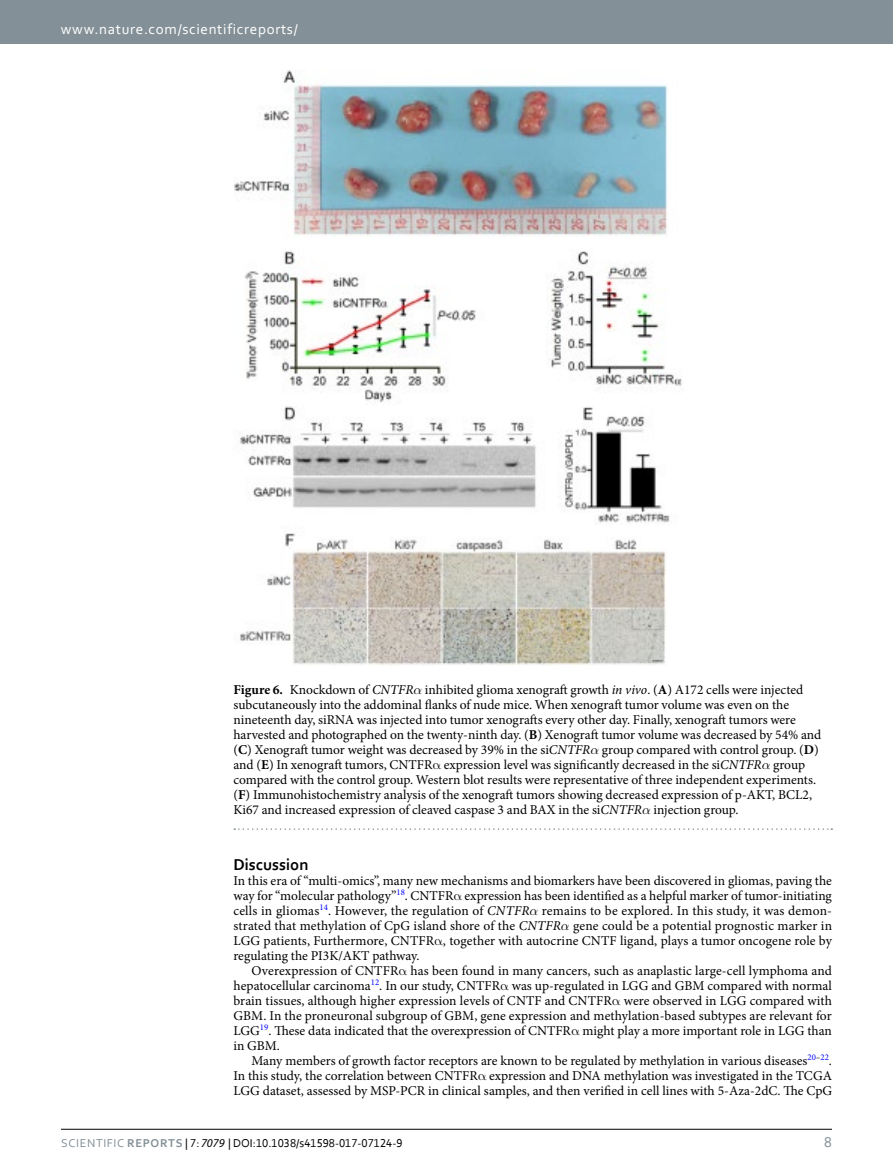
<style>
.page{position:relative;width:893px;height:1174px;background:#fff}
.page>*{position:absolute;margin:0;border:0;box-sizing:border-box;transform-origin:0 0}
.t1{font:700 16.5px "Corbel";color:#000}
.t2{font:15px "Corbel 2";letter-spacing:.045em;color:#fff}
.t3{font:15px "Corbel 2";color:#839097}
.t4{font:13.5px/15px "Minion Pro";color:#000;text-align:justify}
.t5{font:12px "Corbel";color:#000}
.s1{font-weight:700}
.s2{font-style:italic}
.s3{font-family:"Corbel 2";color:#839097}
.s4{font-family:"Corbel Bold 2";color:#839097}
.s5{font-family:"Myriad Pro";font-style:italic}
</style>
<div class="page">
<div style="left:0;top:0;width:893px;height:43px;background:#839097"></div>
<hr style="left:61px;top:1129px;width:771px;height:1px;background:#000">
<img style="left:234px;top:70px;width:448px;height:595px">
<svg style="left:234px;top:828px;width:598px;height:2px"></svg>
<p class="t2" style="left:61px;top:19px;width:238px">www.nature.com/scientificreports/</p>
<p class="t4" style="left:233px;top:682px;width:589px;text-align:left"><span class="s1">Figure 6.</span> Knockdown of <span class="s2">CNTFR</span> inhibited glioma xenograft growth <span class="s2">in vivo</span>. (<span class="s1">A</span>) A172 cells were injected subcutaneously into the addominal flanks of nude mice. When xenograft tumor volume was even on the nineteenth day, siRNA was injected into tumor xenografts every other day. Finally, xenograft tumors were harvested and photographed on the twenty-ninth day. (<span class="s1">B</span>) Xenograft tumor volume was decreased by 54% and (<span class="s1">C</span>) Xenograft tumor weight was decreased by 39% in the si<span class="s2">CNTFR</span> group compared with control group. (<span class="s1">D</span>) and (<span class="s1">E</span>) In xenograft tumors, CNTFR expression level was significantly decreased in the si<span class="s2">CNTFR</span> group compared with the control group. Western blot results were representative of three independent experiments. (<span class="s1">F</span>) Immunohistochemistry analysis of the xenograft tumors showing decreased expression of p-AKT, BCL2, Ki67 and increased expression of cleaved caspase 3 and BAX in the si<span class="s2">CNTFR</span> injection group.</p>
<p class="t1" style="left:233px;top:854px;width:77px">Discussion</p>
<p class="t4" style="left:233px;top:873px;width:600px">In this era of “multi-omics”, many new mechanisms and biomarkers have been discovered in gliomas, paving the way for “molecular pathology”<sup>18</sup>. CNTFR expression has been identified as a helpful marker of tumor-initiating cells in gliomas<sup>14</sup>. However, the regulation of <span class="s2">CNTFR</span> remains to be explored. In this study, it was demon&shy;strated that methylation of CpG island shore of the <span class="s2">CNTFR</span> gene could be a potential prognostic marker in LGG patients, Furthermore, CNTFR , together with autocrine CNTF ligand, plays a tumor oncogene role by regulating the PI3K/AKT pathway.</p>
<p class="t4" style="left:233px;top:963px;width:600px;text-indent:18px">Overexpression of CNTFR has been found in many cancers, such as anaplastic large-cell lymphoma and hepatocellular carcinoma<sup>12</sup>. In our study, CNTFR was up-regulated in LGG and GBM compared with normal brain tissues, although higher expression levels of CNTF and CNTFR were observed in LGG compared with GBM. In the proneuronal subgroup of GBM, gene expression and methylation-based subtypes are relevant for LGG<sup>19</sup>. These data indicated that the overexpression of CNTFR might play a more important role in LGG than in GBM.</p>
<p class="t4" style="left:233px;top:1053px;width:600px;text-indent:18px">Many members of growth factor receptors are known to be regulated by methylation in various diseases<sup>20</sup><sup>–</sup><sup>22</sup>.<br>In this study, the correlation between CNTFR expression and DNA methylation was investigated in the TCGA LGG dataset, assessed by MSP-PCR in clinical samples, and then verified in cell lines with 5-Aza-2dC. The CpG</p>
<p class="t5" style="left:61px;top:1135px;width:343px"><span class="s3">SCIeNTIFIC</span> <span class="s4">REPORTS</span> | 7: <span class="s5">7079</span> | DOI:10.1038/s41598-017-07124-9</p>
<p class="t3" style="left:824px;top:1132px;width:9px">8</p>
</div>
